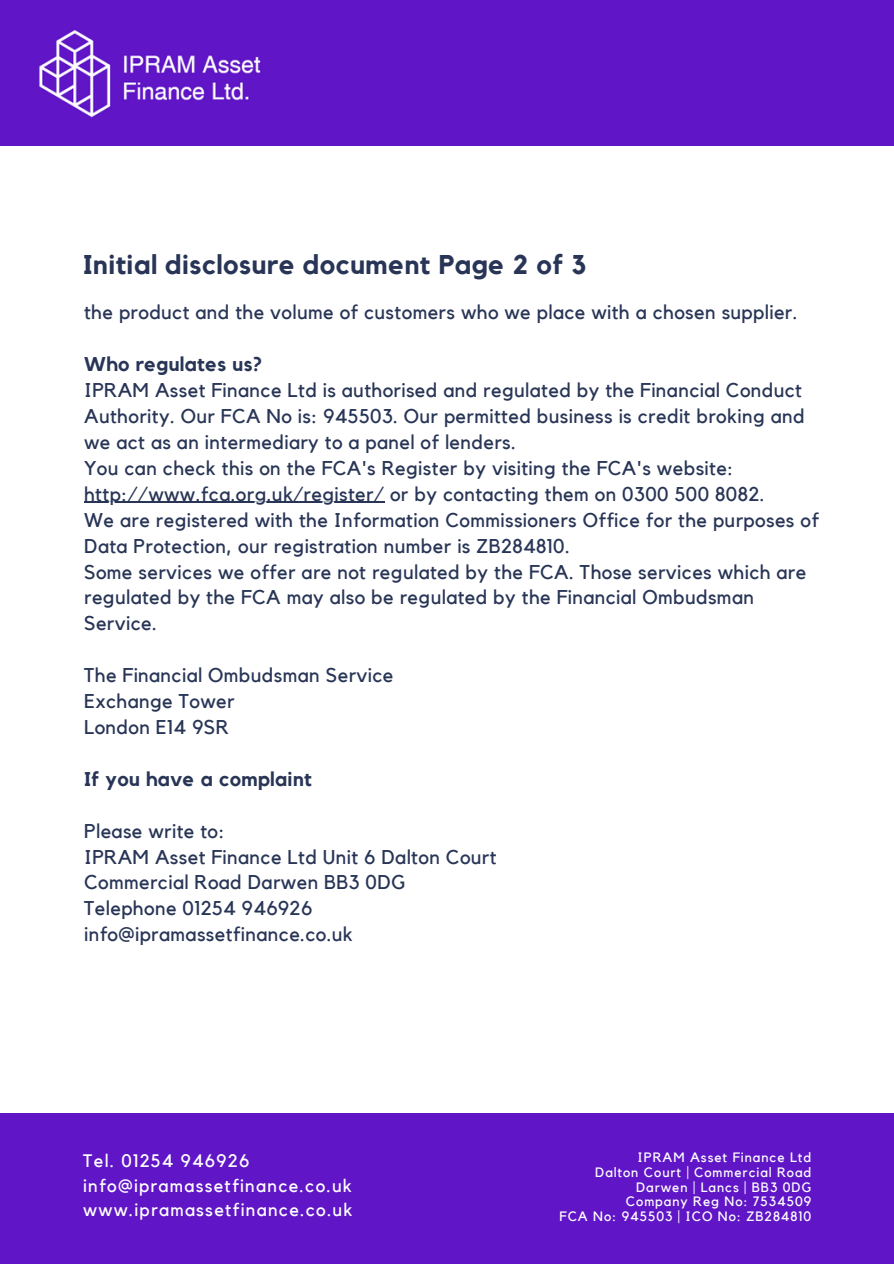
<style>
.page{position:relative;width:894px;height:1264px;background:#fff}
.page>*{position:absolute;margin:0;border:0;box-sizing:border-box;transform-origin:0 0}
.t1{font:700 27px "Kollektif";letter-spacing:.02em;color:#283556}
.t2{font:19.8px/26px "Kollektif";letter-spacing:.02em;color:#283556}
.t3{font:700 19.8px "Kollektif";letter-spacing:.02em;color:#283556}
.t4{font:18px "Kollektif";letter-spacing:.07em;color:#fff}
.t5{font:13.5px "Kollektif";letter-spacing:.07em;color:#fff}
</style>
<div class="page">
<div style="left:0;top:0;width:893px;height:1263px;background:#6016c6"></div>
<div style="left:0;top:147px;width:893px;height:965px;background:#fff"></div>
<img style="left:39px;top:30px;width:222px;height:88px">
<hr style="left:84px;top:502px;width:300px;height:1px;background:#283556">
<p class="t1" style="left:83px;top:252px;width:504px">Initial disclosure document Page 2 of 3</p>
<p class="t2" style="left:84px;top:300px;width:714px">the product and the volume of customers who we place with a chosen supplier.</p>
<p class="t3" style="left:84px;top:355px;width:180px">Who regulates us?</p>
<p class="t2" style="left:84px;top:378px;width:721px">IPRAM Asset Finance Ltd is authorised and regulated by the Financial Conduct<br>Authority. Our FCA No is: 945503. Our permitted business is credit broking and we act as an intermediary to a panel of lenders.</p>
<p class="t2" style="left:84px;top:456px;width:681px">You can check this on the FCA's Register by visiting the FCA's website: http://www.fca.org.uk/register/ or by contacting them on 0300 500 8082.</p>
<p class="t2" style="left:84px;top:507px;width:736px">We are registered with the Information Commissioners Office for the purposes of<br>Data Protection, our registration number is ZB284810.</p>
<p class="t2" style="left:84px;top:559px;width:723px">Some services we offer are not regulated by the FCA. Those services which are regulated by the FCA may also be regulated by the Financial Ombudsman<br>Service.</p>
<p class="t2" style="left:84px;top:663px;width:311px">The Financial Ombudsman Service</p>
<p class="t2" style="left:84px;top:689px;width:152px">Exchange Tower</p>
<p class="t2" style="left:84px;top:715px;width:146px">London E14 9SR</p>
<p class="t3" style="left:84px;top:769px;width:229px">If you have a complaint</p>
<p class="t2" style="left:84px;top:818px;width:142px">Please write to:</p>
<p class="t2" style="left:84px;top:844px;width:414px">IPRAM Asset Finance Ltd Unit 6 Dalton Court</p>
<p class="t2" style="left:84px;top:870px;width:323px">Commercial Road Darwen BB3 0DG</p>
<p class="t2" style="left:84px;top:896px;width:229px">Telephone 01254 946926</p>
<p class="t2" style="left:84px;top:922px;width:270px">info@ipramassetfinance.co.uk</p>
<p class="t4" style="left:83px;top:1152px;width:168px">Tel. 01254 946926</p>
<p class="t4" style="left:83px;top:1176px;width:270px">info@ipramassetfinance.co.uk</p>
<p class="t4" style="left:83px;top:1201px;width:271px">www.ipramassetfinance.co.uk</p>
<p class="t5" style="left:637px;top:1151px;width:175px">IPRAM Asset Finance Ltd</p>
<p class="t5" style="left:595px;top:1165px;width:218px">Dalton Court | Commercial Road</p>
<p class="t5" style="left:636px;top:1180px;width:177px">Darwen | Lancs | BB3 0DG</p>
<p class="t5" style="left:625px;top:1195px;width:187px">Company Reg No: 7534509</p>
<p class="t5" style="left:559px;top:1209px;width:253px">FCA No: 945503 | ICO No: ZB284810</p>
</div>
